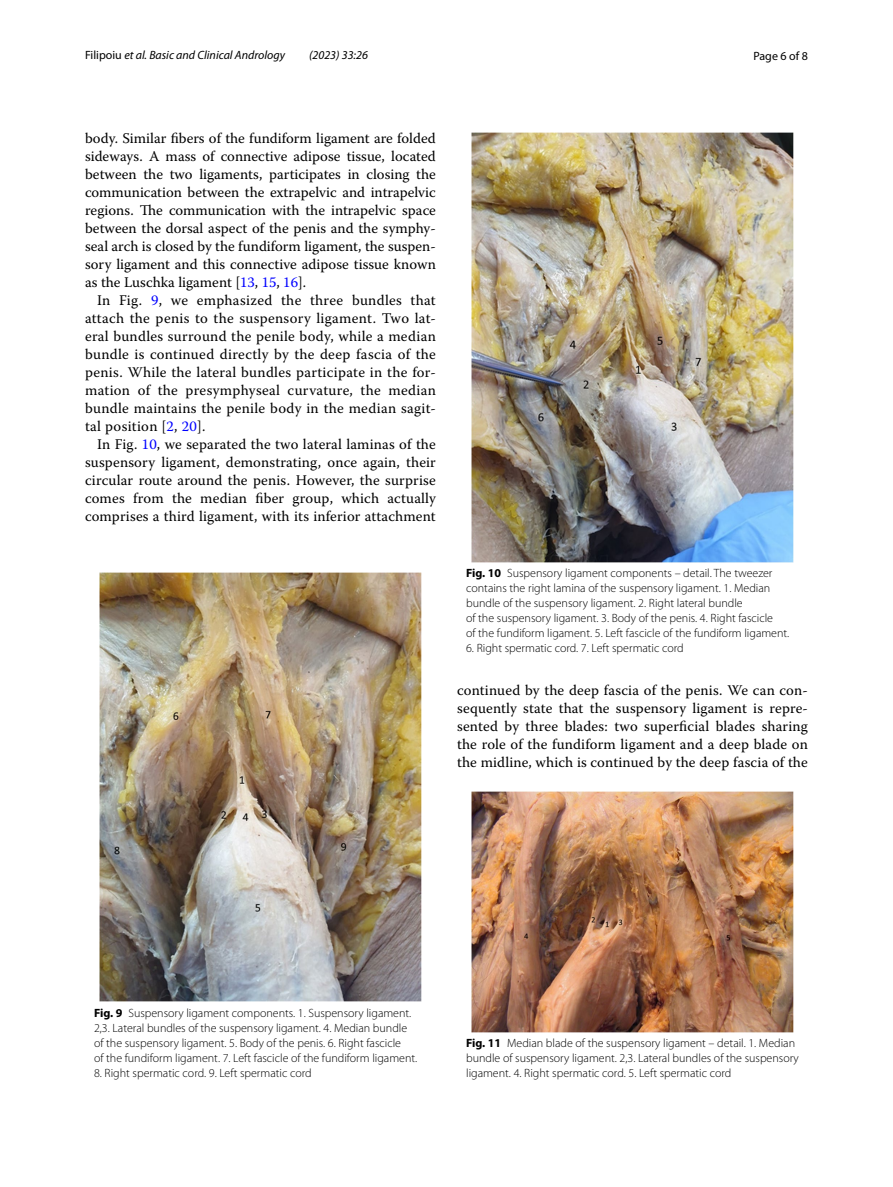
<style>
.page{position:relative;width:893px;height:1187px;background:#fff}
.page>*{position:absolute;margin:0;border:0;box-sizing:border-box;transform-origin:0 0}
.t1{font:14.7px/18px "Warnock Pro";letter-spacing:.01em;color:#000;text-align:justify}
.t2{font:300 12px/15px "Myriad Pro";color:#000}
.t3{font:italic 12px "Myriad Pro";color:#000}
.t4{font:12px "Myriad Pro";color:#000}
.s1{font-style:normal}
.s2{color:#00f}
.s3{font-weight:700}
</style>
<div class="page">
<img style="left:100px;top:572px;width:321px;height:429px">
<img style="left:472px;top:133px;width:321px;height:429px">
<img style="left:472px;top:791px;width:321px;height:241px">
<p class="t3" style="left:85px;top:48px;width:202px"><span class="s1">Filipoiu</span> et al. Basic and Clinical Andrology</p>
<p class="t3" style="left:309px;top:48px;width:60px">(2023) 33:26</p>
<p class="t4" style="left:753px;top:48px;width:56px">Page 6 of 8</p>
<p class="t1" style="left:85px;top:128px;width:352px">body. Similar fibers of the fundiform ligament are folded sideways. A mass of connective adipose tissue, located between the two ligaments, participates in closing the communication between the extrapelvic and intrapelvic regions. The communication with the intrapelvic space between the dorsal aspect of the penis and the symphy&shy;seal arch is closed by the fundiform ligament, the suspen&shy;sory ligament and this connective adipose tissue known as the Luschka ligament [<span class="s2">13</span>, <span class="s2">15</span>, <span class="s2">16</span>].</p>
<p class="t1" style="left:85px;top:290px;width:352px;text-indent:12px">In Fig. <span class="s2">9</span>, we emphasized the three bundles that attach the penis to the suspensory ligament. Two lat&shy;eral bundles surround the penile body, while a median bundle is continued directly by the deep fascia of the penis. While the lateral bundles participate in the for&shy;mation of the presymphyseal curvature, the median bundle maintains the penile body in the median sagit&shy;tal position [<span class="s2">2</span>, <span class="s2">20</span>].</p>
<p class="t1" style="left:85px;top:434px;width:352px;text-indent:12px">In Fig. <span class="s2">10</span>, we separated the two lateral laminas of the suspensory ligament, demonstrating, once again, their circular route around the penis. However, the surprise comes from the median fiber group, which actually comprises a third ligament, with its inferior attachment</p>
<p class="t2" style="left:466px;top:566px;width:325px"><span class="s3">Fig. 10</span> Suspensory ligament components – detail. The tweezer contains the right lamina of the suspensory ligament. 1. Median bundle of the suspensory ligament. 2. Right lateral bundle<br>of the suspensory ligament. 3. Body of the penis. 4. Right fascicle<br>of the fundiform ligament. 5. Left fascicle of the fundiform ligament.</p>
<p class="t2" style="left:466px;top:641px;width:219px">6. Right spermatic cord. 7. Left spermatic cord</p>
<p class="t1" style="left:457px;top:680px;width:352px">continued by the deep fascia of the penis. We can con&shy;sequently state that the suspensory ligament is repre&shy;sented by three blades: two superficial blades sharing the role of the fundiform ligament and a deep blade on the midline, which is continued by the deep fascia of the</p>
<p class="t2" style="left:94px;top:1005px;width:325px"><span class="s3">Fig. 9</span> Suspensory ligament components. 1. Suspensory ligament.<br>2,3. Lateral bundles of the suspensory ligament. 4. Median bundle of the suspensory ligament. 5. Body of the penis. 6. Right fascicle<br>of the fundiform ligament. 7. Left fascicle of the fundiform ligament.</p>
<p class="t2" style="left:94px;top:1065px;width:219px">8. Right spermatic cord. 9. Left spermatic cord</p>
<p class="t2" style="left:466px;top:1036px;width:334px"><span class="s3">Fig. 11</span> Median blade of the suspensory ligament – detail. 1. Median bundle of suspensory ligament. 2,3. Lateral bundles of the suspensory ligament. 4. Right spermatic cord. 5. Left spermatic cord</p>
</div>
